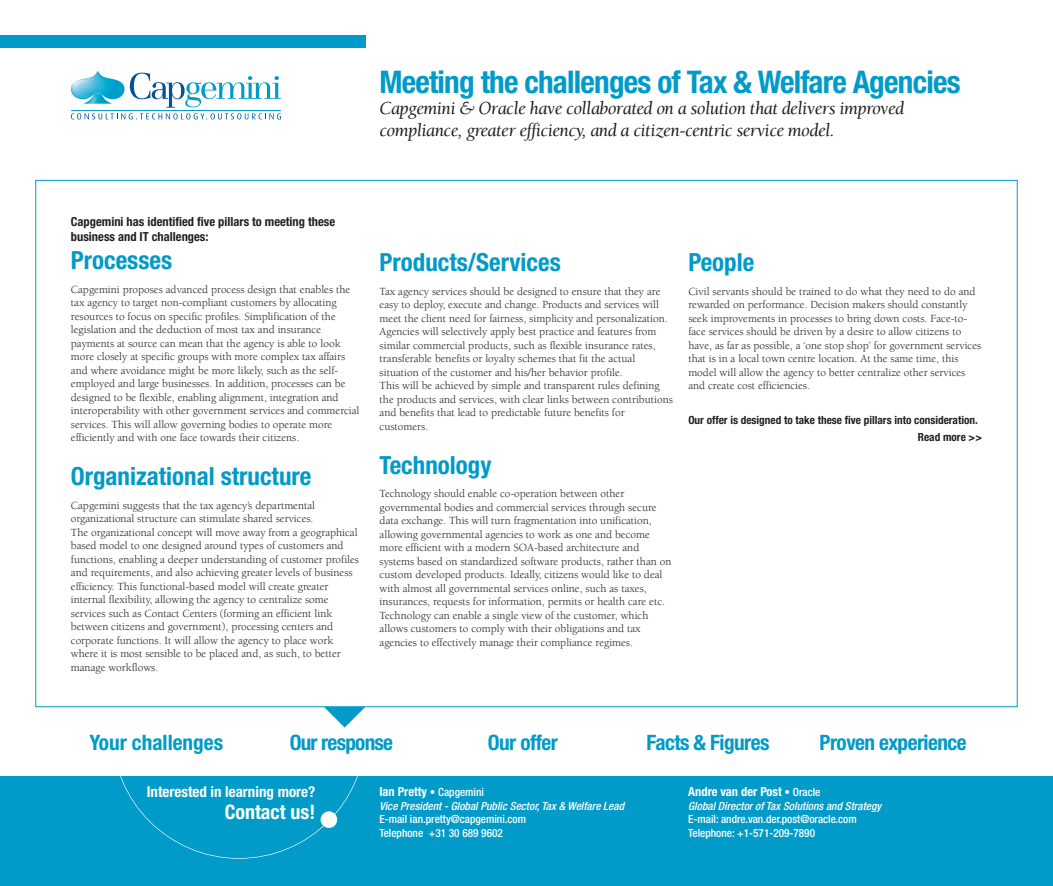
<style>
.page{position:relative;width:1053px;height:886px;background:#fff}
.page>*{position:absolute;margin:0;border:0;box-sizing:border-box;transform-origin:0 0}
.t1{font:700 condensed 31.25px "Helvetica Neue";letter-spacing:-.025em;color:#009bc8}
.t2{font:700 condensed 25px "Helvetica Neue";color:#009bc8}
.t3{font:700 condensed 21.25px "Helvetica Neue";letter-spacing:-.025em;color:#009bc8}
.t4{font:700 condensed 21.25px "Helvetica Neue";color:#009bc8}
.t5{font:700 condensed 20px "Helvetica Neue";color:#fff}
.t6{font:italic 18.75px/21.2px "Berkeley";letter-spacing:-.025em;color:#231f20}
.t7{font:700 condensed 15px "Helvetica Neue";color:#fff}
.t8{font:700 condensed 12.5px/15px "Helvetica Neue";color:#231f20}
.t9{font:700 condensed 12.5px "Helvetica Neue";color:#fff}
.t10{font:11.25px/13.5px "Berkeley";color:#231f20}
.t11{font:500 condensed 11.25px/13.5px "Helvetica Neue";color:#fff}
.t12{font:italic 500 condensed 11.25px/14.1px "Helvetica Neue";letter-spacing:.005em;color:#fff}
.t13{font:700 condensed 11.25px/17px "Helvetica Neue";color:#231f20}
.s1{font-weight:700;font-style:normal;font-size:12.5px}
.s2{font-style:normal}
.s3{font-weight:500;font-size:11.25px}
</style>
<div class="page">
<div style="left:0;top:776px;width:1052px;height:110px;background:#009bc8"></div>
<div style="left:0;top:35px;width:365px;height:13px;background:#009bc8"></div>
<svg style="left:71px;top:73px;width:210px;height:46px"></svg>
<hr style="left:71px;top:110px;width:210px;height:1px;background:#009bc8">
<div style="left:320px;top:811px;width:17px;height:17px;background:#fff;border-radius:50%"></div>
<svg style="left:324px;top:707px;width:41px;height:20px"></svg>
<h1 class="t1" style="left:379px;top:71px;width:582px">Meeting the challenges of Tax &amp; Welfare Agencies</h1>
<h3 class="t6" style="left:379px;top:100px;width:526px">Capgemini &amp; Oracle have collaborated on a solution that delivers improved compliance, greater efficiency, and a citizen-centric service model.</h3>
<p class="t8" style="left:71px;top:215px;width:266px">Capgemini has identified five pillars to meeting these business and IT challenges:</p>
<h2 class="t2" style="left:71px;top:251px;width:103px">Processes</h2>
<p class="t10" style="left:71px;top:283px;width:290px">Capgemini proposes advanced process design that enables the tax agency to target non-compliant customers by allocating resources to focus on specific profiles. Simplification of the legislation and the deduction of most tax and insurance payments at source can mean that the agency is able to look more closely at specific groups with more complex tax affairs and where avoidance might be more likely, such as the self&shy;employed and large businesses. In addition, processes can be designed to be flexible, enabling alignment, integration and interoperability with other government services and commercial services. This will allow governing bodies to operate more efficiently and with one face towards their citizens.</p>
<h2 class="t2" style="left:71px;top:467px;width:242px">Organizational structure</h2>
<p class="t10" style="left:71px;top:499px;width:290px">Capgemini suggests that the tax agency’s departmental organizational structure can stimulate shared services.<br>The organizational concept will move away from a geographical based model to one designed around types of customers and functions, enabling a deeper understanding of customer profiles and requirements, and also achieving greater levels of business efficiency. This functional-based model will create greater internal flexibility, allowing the agency to centralize some services such as Contact Centers (forming an efficient link between citizens and government), processing centers and corporate functions. It will allow the agency to place work where it is most sensible to be placed and, as such, to better manage workflows.</p>
<h2 class="t2" style="left:379px;top:253px;width:183px">Products/Services</h2>
<p class="t10" style="left:379px;top:285px;width:295px">Tax agency services should be designed to ensure that they are easy to deploy, execute and change. Products and services will meet the client need for fairness, simplicity and personalization.<br>Agencies will selectively apply best practice and features from similar commercial products, such as flexible insurance rates, transferable benefits or loyalty schemes that fit the actual situation of the customer and his/her behavior profile.<br>This will be achieved by simple and transparent rules defining the products and services, with clear links between contributions and benefits that lead to predictable future benefits for customers.</p>
<h2 class="t2" style="left:379px;top:456px;width:114px">Technology</h2>
<p class="t10" style="left:379px;top:488px;width:293px">Technology should enable co-operation between other governmental bodies and commercial services through secure data exchange. This will turn fragmentation into unification, allowing governmental agencies to work as one and become more efficient with a modern SOA-based architecture and systems based on standardized software products, rather than on custom developed products. Ideally, citizens would like to deal with almost all governmental services online, such as taxes, insurances, requests for information, permits or health care etc.<br>Technology can enable a single view of the customer, which allows customers to comply with their obligations and tax agencies to effectively manage their compliance regimes.</p>
<h2 class="t2" style="left:688px;top:253px;width:67px">People</h2>
<p class="t10" style="left:688px;top:285px;width:294px">Civil servants should be trained to do what they need to do and rewarded on performance. Decision makers should constantly seek improvements in processes to bring down costs. Face-to&shy;face services should be driven by a desire to allow citizens to have, as far as possible, a ‘one stop shop’ for government services that is in a local town centre location. At the same time, this model will allow the agency to better centralize other services and create cost efficiencies.</p>
<p class="t13" style="left:917px;top:412px;width:66px;text-indent:-229px">Our offer is designed to take these five pillars into consideration.<br>Read more &gt;&gt;</p>
<h3 class="t4" style="left:90px;top:735px;width:135px">Your challenges</h3>
<h3 class="t3" style="left:290px;top:735px;width:105px">Our response</h3>
<h3 class="t3" style="left:488px;top:735px;width:71px">Our offer</h3>
<h3 class="t3" style="left:646px;top:735px;width:124px">Facts &amp; Figures</h3>
<h3 class="t3" style="left:819px;top:735px;width:149px">Proven experience</h3>
<h3 class="t7" style="left:147px;top:787px;width:170px">Interested in learning more?</h3>
<h3 class="t5" style="left:225px;top:805px;width:92px">Contact us!</h3>
<p class="t12" style="left:379px;top:785px;width:246px"><span class="s1">Ian Pretty</span> <span class="s2">• Capgemini<br></span>Vice President - Global Public Sector, Tax &amp; Welfare Lead</p>
<p class="t11" style="left:379px;top:813px;width:148px">E-mail ian.pretty@capgemini.com<br>Telephone +31 30 689 9602</p>
<p class="t9" style="left:688px;top:787px;width:134px">Andre van der Post <span class="s3">• Oracle</span></p>
<p class="t12" style="left:688px;top:800px;width:194px">Global Director of Tax Solutions and Strategy</p>
<p class="t11" style="left:688px;top:813px;width:170px">E-mail: andre.van.der.post@oracle.com<br>Telephone: +1-571-209-7890</p>
</div>
